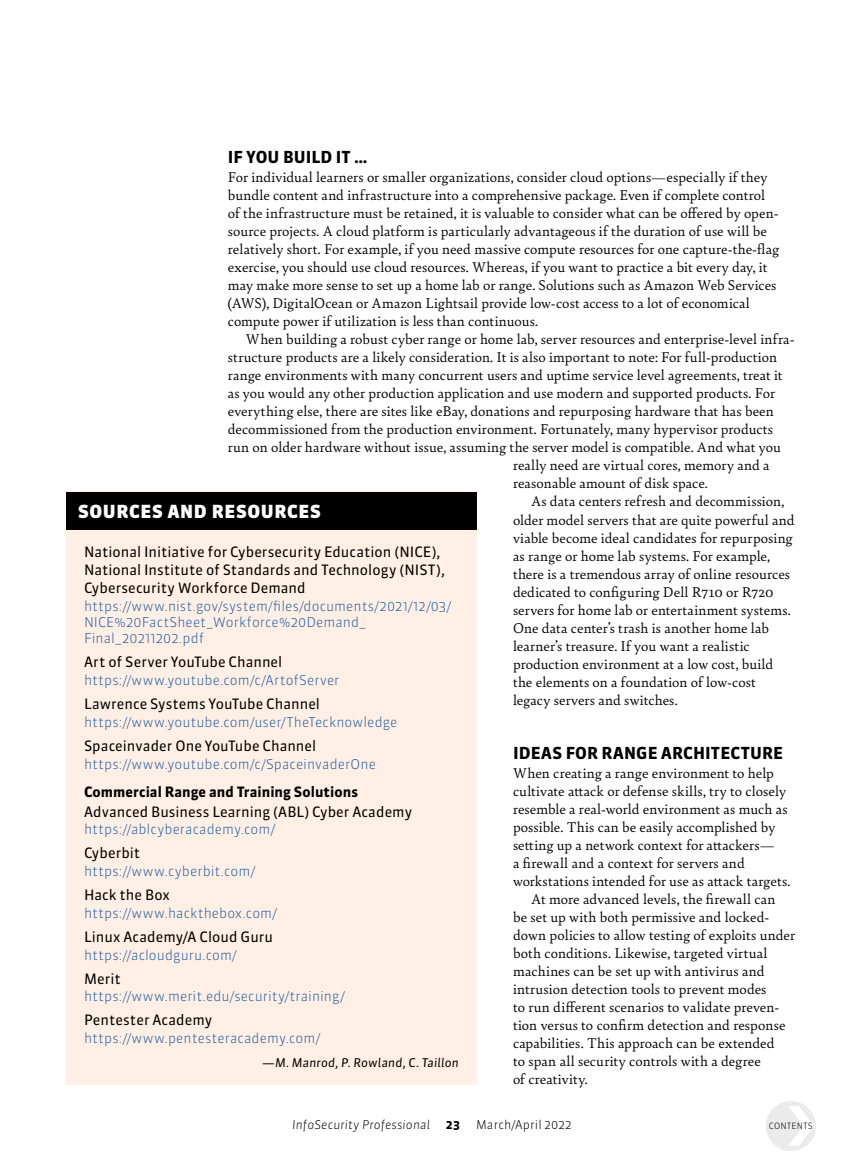
<style>
.page{position:relative;width:864px;height:1175px;background:#fff}
.page>*{position:absolute;margin:0;border:0;box-sizing:border-box;transform-origin:0 0}
.t1{font:900 18px "Sanuk OT";letter-spacing:.035em;color:#fff}
.t2{font:700 16.5px "Sanuk OT";letter-spacing:.005em;color:#000}
.t3{font:15px/18px "Bely";letter-spacing:.01em;color:#000}
.t4{font:14.25px/18px "Sanuk OT";letter-spacing:.005em;color:#000}
.t5{font:700 14.25px "Sanuk OT";letter-spacing:.005em;color:#000}
.t6{font:300 13.5px/16.2px "Sanuk OT";letter-spacing:.005em;color:#2360a7}
.t7{font:italic 12px "Sanuk OT";letter-spacing:.015em;color:#000}
.t8{font:italic 300 12px "Sanuk OT";letter-spacing:.01em;color:#000}
.t9{font:300 12px "Sanuk OT";letter-spacing:.01em;color:#000}
.t10{font:700 12px "Sanuk OT";color:#000}
.t11{font:300 8.7px "Sanuk OT";letter-spacing:.01em;color:#000}
</style>
<div class="page">
<div style="left:766px;top:1101px;width:50px;height:50px;background:#ebebec;border-radius:50%"></div>
<div style="left:66px;top:492px;width:411px;height:593px;background:#ffefe4"></div>
<div style="left:66px;top:492px;width:411px;height:37px;background:#000"></div>
<p class="t2" style="left:228px;top:147px;width:141px">IF YOU BUILD IT …</p>
<p class="t3" style="left:228px;top:168px;width:553px">For individual learners or smaller organizations, consider cloud options—especially if they bundle content and infrastructure into a comprehensive package. Even if complete control of the infrastructure must be retained, it is valuable to consider what can be offered by open&shy;source projects. A cloud platform is particularly advantageous if the duration of use will be relatively short. For example, if you need massive compute resources for one capture-the-flag exercise, you should use cloud resources. Whereas, if you want to practice a bit every day, it may make more sense to set up a home lab or range. Solutions such as Amazon Web Services (AWS), DigitalOcean or Amazon Lightsail provide low-cost access to a lot of economical compute power if utilization is less than continuous.</p>
<p class="t3" style="left:246px;top:330px;width:550px">When building a robust cyber range or home lab, server resources and enterprise-level infra-</p>
<p class="t3" style="left:228px;top:348px;width:551px">structure products are a likely consideration. It is also important to note: For full-production</p>
<p class="t3" style="left:228px;top:366px;width:556px">range environments with many concurrent users and uptime service level agreements, treat it</p>
<p class="t3" style="left:228px;top:384px;width:549px">as you would any other production application and use modern and supported products. For</p>
<p class="t3" style="left:228px;top:402px;width:548px">everything else, there are sites like eBay, donations and repurposing hardware that has been</p>
<p class="t3" style="left:228px;top:420px;width:547px">decommissioned from the production environment. Fortunately, many hypervisor products</p>
<p class="t3" style="left:228px;top:438px;width:555px">run on older hardware without issue, assuming the server model is compatible. And what you</p>
<p class="t3" style="left:513px;top:456px;width:258px">really need are virtual cores, memory and a</p>
<p class="t3" style="left:513px;top:474px;width:196px">reasonable amount of disk space.</p>
<p class="t3" style="left:531px;top:492px;width:255px">As data centers refresh and decommission,</p>
<p class="t3" style="left:513px;top:510px;width:283px">older model servers that are quite powerful and</p>
<p class="t3" style="left:513px;top:528px;width:281px">viable become ideal candidates for repurposing</p>
<p class="t3" style="left:513px;top:546px;width:259px">as range or home lab systems. For example,</p>
<p class="t3" style="left:513px;top:564px;width:279px">there is a tremendous array of online resources</p>
<p class="t3" style="left:513px;top:582px;width:262px">dedicated to configuring Dell R710 or R720</p>
<p class="t3" style="left:513px;top:600px;width:279px">servers for home lab or entertainment systems.</p>
<p class="t3" style="left:513px;top:618px;width:257px">One data center’s trash is another home lab</p>
<p class="t3" style="left:513px;top:636px;width:238px">learner’s treasure. If you want a realistic</p>
<p class="t3" style="left:513px;top:654px;width:262px">production environment at a low cost, build</p>
<p class="t3" style="left:513px;top:672px;width:244px">the elements on a foundation of low-cost</p>
<p class="t3" style="left:513px;top:690px;width:166px">legacy servers and switches.</p>
<p class="t2" style="left:513px;top:742px;width:271px">IDEAS FOR RANGE ARCHITECTURE</p>
<p class="t3" style="left:513px;top:763px;width:262px">When creating a range environment to help</p>
<p class="t3" style="left:513px;top:781px;width:275px">cultivate attack or defense skills, try to closely</p>
<p class="t3" style="left:513px;top:799px;width:276px">resemble a real-world environment as much as</p>
<p class="t3" style="left:513px;top:817px;width:264px">possible. This can be easily accomplished by</p>
<p class="t3" style="left:513px;top:835px;width:263px">setting up a network context for attackers—</p>
<p class="t3" style="left:513px;top:853px;width:233px">a firewall and a context for servers and</p>
<p class="t3" style="left:513px;top:871px;width:279px">workstations intended for use as attack targets.</p>
<p class="t3" style="left:531px;top:889px;width:246px">At more advanced levels, the firewall can</p>
<p class="t3" style="left:513px;top:907px;width:258px">be set up with both permissive and locked-</p>
<p class="t3" style="left:513px;top:925px;width:284px">down policies to allow testing of exploits under</p>
<p class="t3" style="left:513px;top:943px;width:256px">both conditions. Likewise, targeted virtual</p>
<p class="t3" style="left:513px;top:961px;width:253px">machines can be set up with antivirus and</p>
<p class="t3" style="left:513px;top:979px;width:255px">intrusion detection tools to prevent modes</p>
<p class="t3" style="left:513px;top:997px;width:268px">to run different scenarios to validate preven-</p>
<p class="t3" style="left:513px;top:1015px;width:274px">tion versus to confirm detection and response</p>
<p class="t3" style="left:513px;top:1033px;width:263px">capabilities. This approach can be extended</p>
<p class="t3" style="left:513px;top:1051px;width:249px">to span all security controls with a degree</p>
<p class="t3" style="left:513px;top:1069px;width:76px">of creativity.</p>
<p class="t1" style="left:78px;top:500px;width:244px">SOURCES AND RESOURCES</p>
<p class="t4" style="left:84px;top:543px;width:362px">National Initiative for Cybersecurity Education (NICE),<br>National Institute of Standards and Technology (NIST),<br>Cybersecurity Workforce Demand</p>
<p class="t6" style="left:84px;top:598px;width:368px">https://www.nist.gov/system/files/documents/2021/12/03/<br>NICE%20FactSheet_Workforce%20Demand_<br>Final_20211202.pdf</p>
<p class="t4" style="left:84px;top:653px;width:200px">Art of Server YouTube Channel</p>
<p class="t6" style="left:84px;top:672px;width:257px">https://www.youtube.com/c/ArtofServer</p>
<p class="t4" style="left:84px;top:695px;width:238px">Lawrence Systems YouTube Channel</p>
<p class="t6" style="left:84px;top:714px;width:315px">https://www.youtube.com/user/TheTecknowledge</p>
<p class="t4" style="left:84px;top:736px;width:234px">Spaceinvader One YouTube Channel</p>
<p class="t6" style="left:84px;top:755px;width:293px">https://www.youtube.com/c/SpaceinvaderOne</p>
<p class="t5" style="left:84px;top:783px;width:276px">Commercial Range and Training Solutions</p>
<p class="t4" style="left:84px;top:802px;width:330px">Advanced Business Learning (ABL) Cyber Academy</p>
<p class="t6" style="left:84px;top:821px;width:192px">https://ablcyberacademy.com/</p>
<p class="t4" style="left:84px;top:844px;width:58px">Cyberbit</p>
<p class="t6" style="left:84px;top:863px;width:172px">https://www.cyberbit.com/</p>
<p class="t4" style="left:84px;top:886px;width:87px">Hack the Box</p>
<p class="t6" style="left:84px;top:904px;width:194px">https://www.hackthebox.com/</p>
<p class="t4" style="left:84px;top:927px;width:191px">Linux Academy/A Cloud Guru</p>
<p class="t6" style="left:84px;top:946px;width:154px">https://acloudguru.com/</p>
<p class="t4" style="left:84px;top:969px;width:38px">Merit</p>
<p class="t6" style="left:84px;top:988px;width:262px">https://www.merit.edu/security/training/</p>
<p class="t4" style="left:84px;top:1011px;width:130px">Pentester Academy</p>
<p class="t6" style="left:84px;top:1030px;width:237px">https://www.pentesteracademy.com/</p>
<p class="t7" style="left:263px;top:1055px;width:198px">—M. Manrod, P. Rowland, C. Taillon</p>
<p class="t8" style="left:292px;top:1117px;width:139px">InfoSecurity Professional</p>
<p class="t10" style="left:446px;top:1117px;width:16px">23</p>
<p class="t9" style="left:476px;top:1117px;width:97px">March/April 2022</p>
<p class="t11" style="left:769px;top:1120px;width:45px">CONTENTS</p>
</div>
